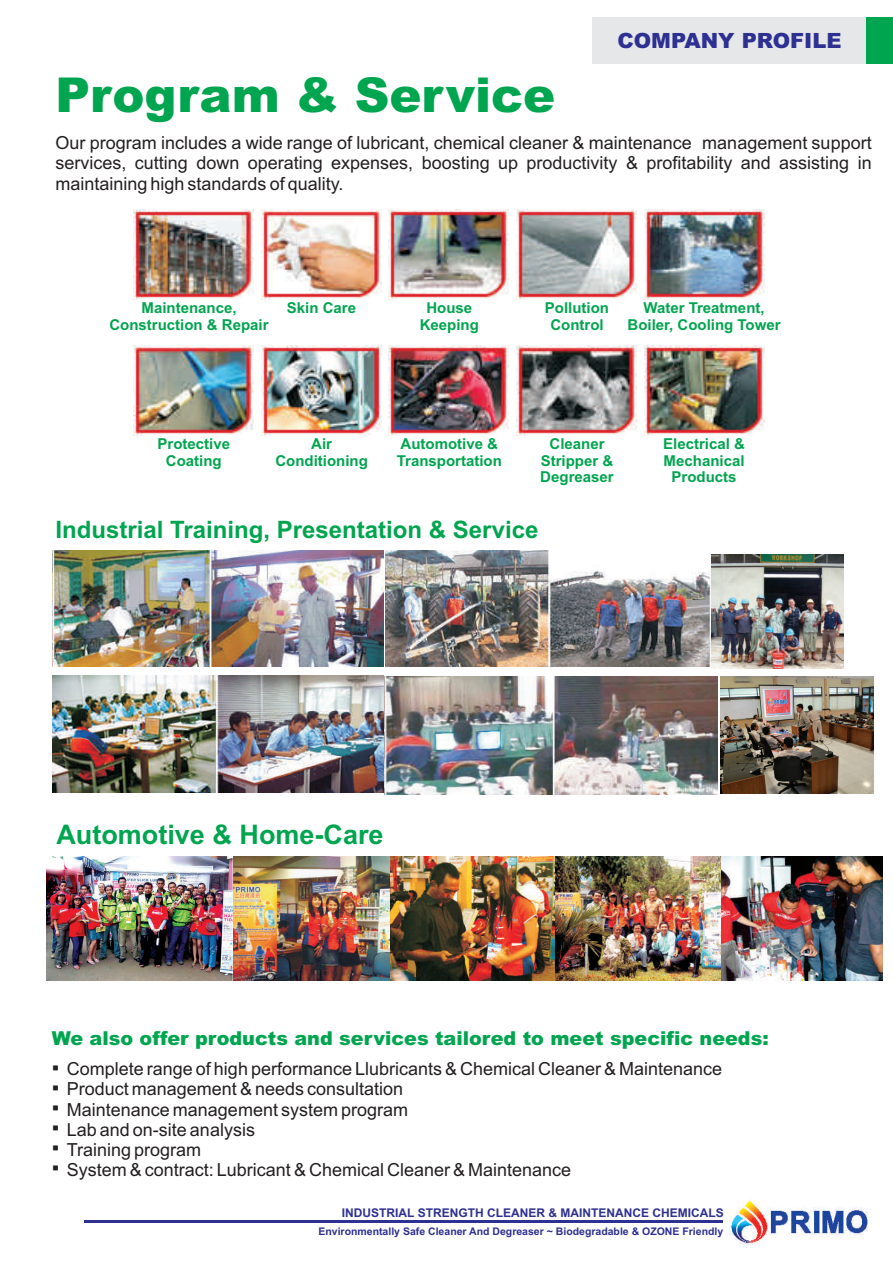
<style>
.page{position:relative;width:893px;height:1263px;background:#fff}
.page>*{position:absolute;margin:0;border:0;box-sizing:border-box;transform-origin:0 0}
.t1{font:900 48.15px "Arial";color:#00a54f}
.t2{font:700 27px "Arial";color:#00a54f}
.t3{font:700 24px "Arial";color:#00a54f}
.t4{font:900 21px "Arial";color:#2e3092}
.t5{font:900 19.2px "Arial";color:#00a54f}
.t6{font:18px/20.1px "Arial";color:#231f20;text-align:justify}
.t7{font:16.8px "Wingdings";color:#231f20}
.t8{font:700 15px/16.8px "Arial";color:#00a54f;text-align:center}
.t9{font:700 12px "Arial";color:#2e3092}
.t10{font:700 10.5px "Arial";color:#2e3092}
</style>
<div class="page">
<img style="left:729px;top:1199px;width:139px;height:46px">
<hr style="left:85px;top:1220px;width:638px;height:2px;background:#2e3092">
<div style="left:592px;top:17px;width:278px;height:47px;background:#e6e7e9"></div>
<div style="left:866px;top:17px;width:26px;height:47px;background:#00a54f"></div>
<img style="left:232px;top:856px;width:159px;height:124px">
<img style="left:391px;top:856px;width:165px;height:124px">
<img style="left:556px;top:856px;width:165px;height:124px">
<img style="left:47px;top:856px;width:185px;height:124px">
<img style="left:721px;top:856px;width:161px;height:124px">
<img style="left:383px;top:677px;width:335px;height:117px">
<div style="left:211px;top:678px;width:173px;height:130px;background:#fff"></div>
<img style="left:385px;top:550px;width:326px;height:117px">
<img style="left:52px;top:550px;width:331px;height:117px">
<img style="left:52px;top:676px;width:331px;height:117px">
<img style="left:711px;top:554px;width:132px;height:115px">
<img style="left:720px;top:676px;width:153px;height:118px">
<img style="left:133px;top:210px;width:120px;height:90px">
<img style="left:261px;top:210px;width:120px;height:90px">
<img style="left:389px;top:210px;width:120px;height:90px">
<img style="left:516px;top:210px;width:120px;height:90px">
<img style="left:644px;top:210px;width:120px;height:90px">
<img style="left:261px;top:346px;width:120px;height:90px">
<img style="left:389px;top:346px;width:120px;height:90px">
<img style="left:516px;top:346px;width:120px;height:90px">
<img style="left:133px;top:346px;width:120px;height:90px">
<img style="left:644px;top:346px;width:120px;height:90px">
<h1 class="t1" style="left:56px;top:78px;width:501px">Program &amp; Service</h1>
<p class="t4" style="left:617px;top:33px;width:226px">COMPANY PROFILE</p>
<p class="t6" style="left:56px;top:135px;width:818px">Our program includes a wide range of lubricant, chemical cleaner &amp; maintenance management support services, cutting down operating expenses, boosting up productivity &amp; profitability and assisting in maintaining high standards of quality.</p>
<p class="t8" style="left:109px;top:301px;width:161px">Maintenance,<br>Construction &amp; Repair</p>
<p class="t8" style="left:287px;top:301px;width:71px">Skin Care</p>
<p class="t8" style="left:545px;top:301px;width:66px">Pollution<br>Control</p>
<p class="t8" style="left:627px;top:301px;width:155px">Water Treatment,<br>Boiler, Cooling Tower</p>
<p class="t8" style="left:420px;top:301px;width:61px">House<br>Keeping</p>
<p class="t8" style="left:158px;top:437px;width:74px">Protective<br>Coating</p>
<p class="t8" style="left:275px;top:437px;width:94px">Air<br>Conditioning</p>
<p class="t8" style="left:540px;top:437px;width:75px">Cleaner<br>Stripper &amp;<br>Degreaser</p>
<p class="t8" style="left:663px;top:437px;width:83px">Electrical &amp;<br>Mechanical<br>Products</p>
<p class="t8" style="left:397px;top:437px;width:107px;text-align:left">Automotive &amp;<br>Transportation</p>
<h3 class="t3" style="left:56px;top:521px;width:484px">Industrial Training, Presentation &amp; Service</h3>
<h2 class="t2" style="left:56px;top:824px;width:329px">Automotive &amp; Home-Care</h2>
<p class="t5" style="left:52px;top:1031px;width:719px">We also offer products and services tailored to meet specific needs:</p>
<p class="t6" style="left:52px;top:1061px;width:672px">▪Complete range of high performance Llubricants &amp; Chemical Cleaner &amp; Maintenance</p>
<p class="t7" style="left:52px;top:1101px;width:48px">▪</p>
<p class="t6" style="left:67px;top:1081px;width:338px">Product management &amp; needs consultation</p>
<p class="t7" style="left:52px;top:1081px;width:48px">▪</p>
<p class="t6" style="left:67px;top:1101px;width:343px">Maintenance management system program</p>
<p class="t7" style="left:52px;top:1121px;width:48px">▪</p>
<p class="t7" style="left:52px;top:1141px;width:48px">▪</p>
<p class="t7" style="left:52px;top:1161px;width:48px">▪</p>
<p class="t6" style="left:67px;top:1121px;width:190px">Lab and on-site analysis</p>
<p class="t6" style="left:67px;top:1141px;width:506px">Training program<br>System &amp; contract: Lubricant &amp; Chemical Cleaner &amp; Maintenance</p>
<p class="t9" style="left:342px;top:1208px;width:383px">INDUSTRIAL STRENGTH CLEANER &amp; MAINTENANCE CHEMICALS</p>
<p class="t10" style="left:318px;top:1227px;width:406px">Environmentally Safe Cleaner And Degreaser ~ Biodegradable &amp; OZONE Friendly</p>
</div>
